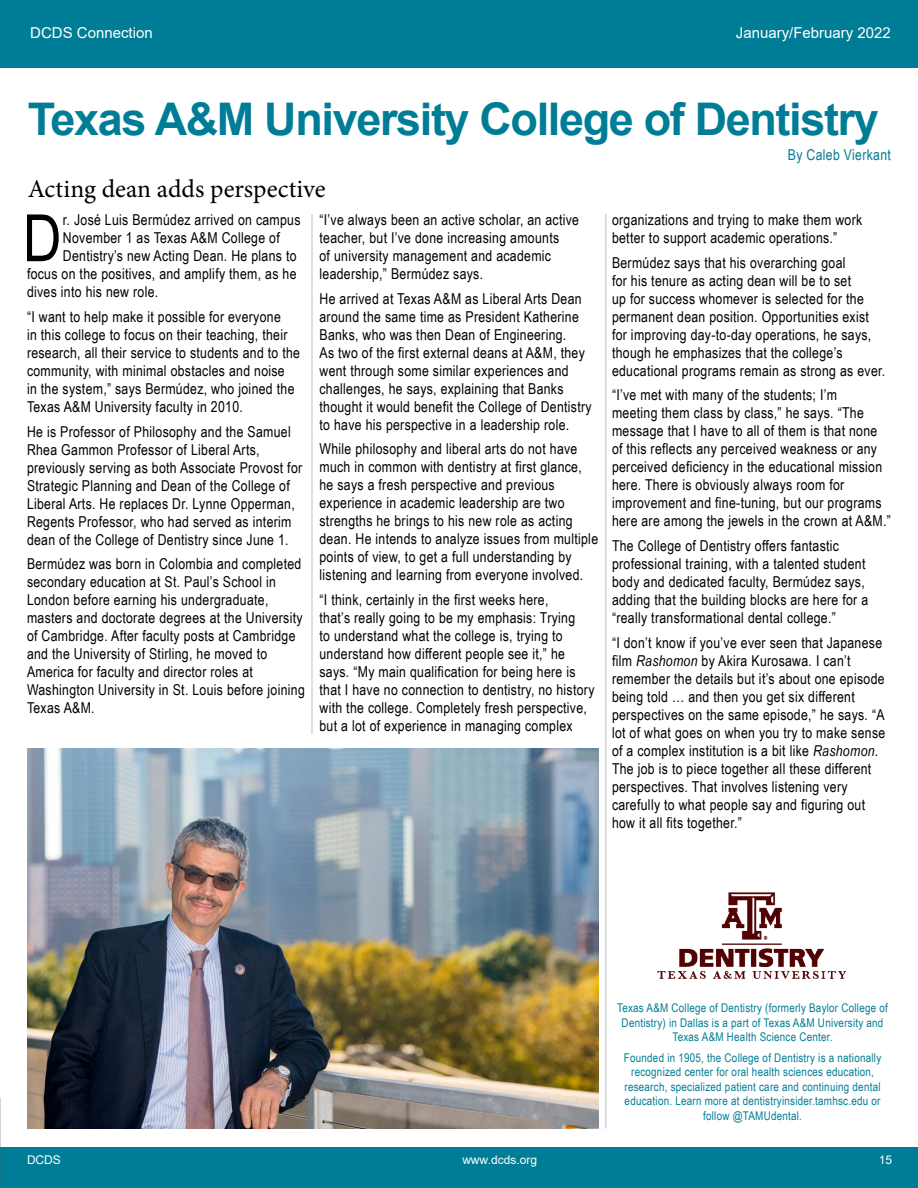
<style>
.page{position:relative;width:918px;height:1188px;background:#fff}
.page>*{position:absolute;margin:0;border:0;box-sizing:border-box;transform-origin:0 0}
.t1{font:65.25px "Arial Narrow";color:#000}
.t2{font:700 45px "Arial";letter-spacing:-.03em;color:#007d96}
.t3{font:25.5px "Minion Pro";color:#000}
.t4{font:15px/18px "Arial Narrow";letter-spacing:.02em;color:#000}
.t5{font:15px "Arial";color:#fff}
.t6{font:15px "Arial Narrow";letter-spacing:.02em;color:#007d96}
.t7{font:12px/14.4px "Arial Narrow";letter-spacing:.02em;color:#007d96;text-align:center}
.t8{font:12px "Arial";color:#fff}
.s1{font-style:italic}
</style>
<div class="page">
<div style="left:0;top:0;width:918px;height:60px;background:#007d96"></div>
<div style="left:0;top:51px;width:918px;height:17px;background:#007d96"></div>
<div style="left:0;top:1148px;width:918px;height:40px;background:#007d96"></div>
<hr style="left:605px;top:214px;width:2px;height:915px;background:#d3d5d6">
<hr style="left:311px;top:214px;width:2px;height:520px;background:#d3d5d6">
<img style="left:27px;top:749px;width:571px;height:380px">
<img style="left:657px;top:892px;width:190px;height:87px">
<p class="t5" style="left:30px;top:22px;width:124px">DCDS Connection</p>
<p class="t5" style="left:736px;top:22px;width:157px">January/February 2022</p>
<h2 class="t2" style="left:28px;top:87px;width:853px">Texas A&amp;M University College of Dentistry</h2>
<p class="t6" style="left:788px;top:143px;width:105px">By Caleb Vierkant</p>
<h3 class="t3" style="left:28px;top:172px;width:299px">Acting dean adds perspective</h3>
<h1 class="t1" style="left:23px;top:190px;width:40px">D</h1>
<p class="t4" style="left:63px;top:210px;width:239px">r. José Luis Bermúdez arrived on campus</p>
<p class="t4" style="left:320px;top:210px;width:261px">“I’ve always been an active scholar, an active teacher, but I’ve done increasing amounts<br>of university management and academic leadership,” Bermúdez says.</p>
<p class="t4" style="left:320px;top:289px;width:274px">He arrived at Texas A&amp;M as Liberal Arts Dean around the same time as President Katherine Banks, who was then Dean of Engineering.<br>As two of the first external deans at A&amp;M, they went through some similar experiences and challenges, he says, explaining that Banks thought it would benefit the College of Dentistry to have his perspective in a leadership role.</p>
<p class="t4" style="left:320px;top:439px;width:280px">While philosophy and liberal arts do not have much in common with dentistry at first glance, he says a fresh perspective and previous experience in academic leadership are two strengths he brings to his new role as acting dean. He intends to analyze issues from multiple points of view, to get a full understanding by listening and learning from everyone involved.</p>
<p class="t4" style="left:320px;top:590px;width:277px">“I think, certainly in the first weeks here,<br>that’s really going to be my emphasis: Trying<br>to understand what the college is, trying to understand how different people see it,” he says. “My main qualification for being here is that I have no connection to dentistry, no history with the college. Completely fresh perspective, but a lot of experience in managing complex</p>
<p class="t4" style="left:612px;top:210px;width:252px">organizations and trying to make them work better to support academic operations.”</p>
<p class="t4" style="left:612px;top:253px;width:275px">Bermúdez says that his overarching goal<br>for his tenure as acting dean will be to set<br>up for success whomever is selected for the permanent dean position. Opportunities exist for improving day-to-day operations, he says, though he emphasizes that the college’s educational programs remain as strong as ever.</p>
<p class="t4" style="left:612px;top:385px;width:280px">“I’ve met with many of the students; I’m<br>meeting them class by class,” he says. “The message that I have to all of them is that none of this reflects any perceived weakness or any perceived deficiency in the educational mission here. There is obviously always room for improvement and fine-tuning, but our programs here are among the jewels in the crown at A&amp;M.”</p>
<p class="t4" style="left:612px;top:536px;width:258px">The College of Dentistry offers fantastic professional training, with a talented student body and dedicated faculty, Bermúdez says, adding that the building blocks are here for a “really transformational dental college.”</p>
<p class="t4" style="left:612px;top:633px;width:275px">“I don’t know if you’ve ever seen that Japanese film <span class="s1">Rashomon</span> by Akira Kurosawa. I can’t remember the details but it’s about one episode being told … and then you get six different perspectives on the same episode,” he says. “A lot of what goes on when you try to make sense of a complex institution is a bit like <span class="s1">Rashomon</span>.<br>The job is to piece together all these different perspectives. That involves listening very carefully to what people say and figuring out how it all fits together.”</p>
<p class="t4" style="left:63px;top:228px;width:218px">November 1 as Texas A&amp;M College of</p>
<p class="t4" style="left:63px;top:246px;width:235px">Dentistry’s new Acting Dean. He plans to</p>
<p class="t4" style="left:27px;top:264px;width:271px">focus on the positives, and amplify them, as he</p>
<p class="t4" style="left:27px;top:282px;width:133px">dives into his new role.</p>
<p class="t4" style="left:27px;top:307px;width:275px">“I want to help make it possible for everyone<br>in this college to focus on their teaching, their research, all their service to students and to the community, with minimal obstacles and noise<br>in the system,” says Bermúdez, who joined the Texas A&amp;M University faculty in 2010.</p>
<p class="t4" style="left:27px;top:422px;width:277px">He is Professor of Philosophy and the Samuel Rhea Gammon Professor of Liberal Arts, previously serving as both Associate Provost for Strategic Planning and Dean of the College of Liberal Arts. He replaces Dr. Lynne Opperman, Regents Professor, who had served as interim dean of the College of Dentistry since June 1.</p>
<p class="t4" style="left:27px;top:555px;width:279px">Bermúdez was born in Colombia and completed secondary education at St. Paul’s School in London before earning his undergraduate, masters and doctorate degrees at the University of Cambridge. After faculty posts at Cambridge and the University of Stirling, he moved to America for faculty and director roles at Washington University in St. Louis before joining Texas A&amp;M.</p>
<p class="t7" style="left:617px;top:1001px;width:272px">Texas A&amp;M College of Dentistry (formerly Baylor College of<br>Dentistry) in Dallas is a part of Texas A&amp;M University and<br>Texas A&amp;M Health Science Center.</p>
<p class="t7" style="left:624px;top:1050px;width:259px">Founded in 1905, the College of Dentistry is a nationally recognized center for oral health sciences education, research, specialized patient care and continuing dental education. Learn more at dentistryinsider.tamhsc.edu or follow @TAMUdental.</p>
<p class="t8" style="left:27px;top:1152px;width:35px">DCDS</p>
<p class="t8" style="left:462px;top:1152px;width:76px">www.dcds.org</p>
<p class="t8" style="left:879px;top:1152px;width:15px">15</p>
</div>
